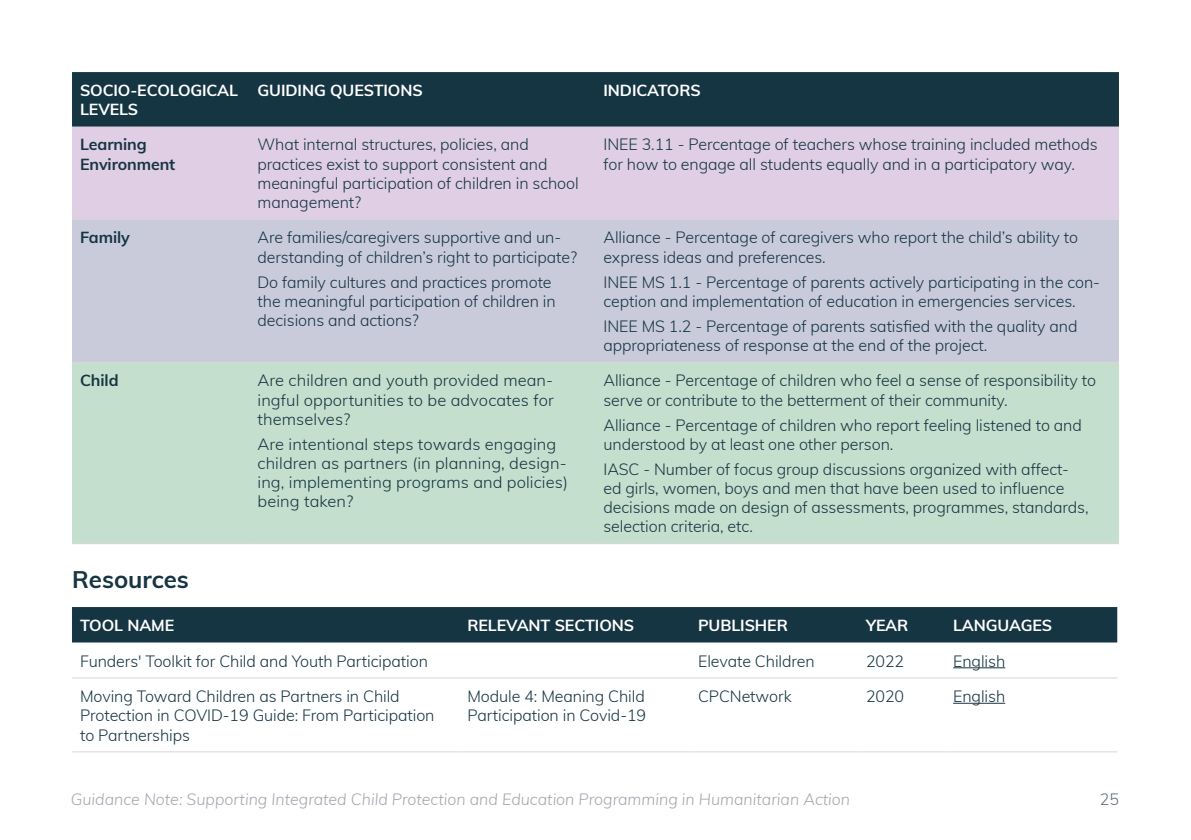
<style>
.page{position:relative;width:1191px;height:840px;background:#fff}
.page>*{position:absolute;margin:0;border:0;box-sizing:border-box;transform-origin:0 0}
.HEADER_LEVEL_3{font:700 24px "Muli";color:#163543}
.TABLE_Paragraph{font:300 16px/19.2px "Muli";letter-spacing:-.005em;color:#163543}
.TABLE_Paragraph-2{font:700 16px/19.2px "Muli";letter-spacing:-.005em;color:#fff}
.t1{font:italic 300 16px "Muli";color:#a2a6ae}
.TABLE_Paragraph-3{font:700 16px/19.2px "Muli";letter-spacing:-.005em;color:#163543}
.t2{font:300 16px "Muli";color:#616b77}
</style>
<div class="page">
<div style="left:72px;top:72px;width:1047px;height:55px;background:#163543"></div>
<div style="left:72px;top:127px;width:1047px;height:92px;background:#dfcee4"></div>
<div style="left:72px;top:220px;width:1047px;height:141px;background:#c9cbdb"></div>
<div style="left:72px;top:362px;width:1047px;height:181px;background:#c5dfce"></div>
<hr style="left:72px;top:219px;width:177px;height:1px;background:#d5d6d8">
<hr style="left:249px;top:219px;width:346px;height:1px;background:#d5d6d8">
<hr style="left:595px;top:219px;width:524px;height:1px;background:#d5d6d8">
<hr style="left:72px;top:361px;width:177px;height:1px;background:#d5d6d8">
<hr style="left:249px;top:361px;width:346px;height:1px;background:#d5d6d8">
<hr style="left:595px;top:361px;width:524px;height:1px;background:#d5d6d8">
<hr style="left:72px;top:543px;width:177px;height:1px;background:#d5d6d8">
<hr style="left:249px;top:543px;width:346px;height:1px;background:#d5d6d8">
<hr style="left:595px;top:543px;width:524px;height:1px;background:#d5d6d8">
<div style="left:72px;top:607px;width:1045px;height:35px;background:#163543"></div>
<hr style="left:72px;top:677px;width:387px;height:1px;background:#d5d6d8">
<hr style="left:459px;top:677px;width:231px;height:1px;background:#d5d6d8">
<hr style="left:690px;top:677px;width:168px;height:1px;background:#d5d6d8">
<hr style="left:858px;top:677px;width:87px;height:1px;background:#d5d6d8">
<hr style="left:945px;top:677px;width:172px;height:1px;background:#d5d6d8">
<hr style="left:72px;top:751px;width:387px;height:1px;background:#d5d6d8">
<hr style="left:459px;top:751px;width:231px;height:1px;background:#d5d6d8">
<hr style="left:690px;top:751px;width:168px;height:1px;background:#d5d6d8">
<hr style="left:858px;top:751px;width:87px;height:1px;background:#d5d6d8">
<hr style="left:945px;top:751px;width:172px;height:1px;background:#d5d6d8">
<hr style="left:953px;top:667px;width:52px;height:1px;background:#163543">
<hr style="left:953px;top:702px;width:52px;height:1px;background:#163543">
<p class="TABLE_Paragraph-2" style="left:80px;top:80px;width:160px">SOCIO-ECOLOGICAL<br>LEVELS</p>
<p class="TABLE_Paragraph-2" style="left:257px;top:80px;width:167px">GUIDING QUESTIONS</p>
<p class="TABLE_Paragraph-2" style="left:603px;top:80px;width:99px">INDICATORS</p>
<p class="TABLE_Paragraph-3" style="left:80px;top:134px;width:97px">Learning<br>Environment</p>
<p class="TABLE_Paragraph" style="left:257px;top:134px;width:323px">What internal structures, policies, and practices exist to support consistent and meaningful participation of children in school management?</p>
<p class="TABLE_Paragraph" style="left:603px;top:134px;width:495px">INEE 3.11 - Percentage of teachers whose training included methods for how to engage all students equally and in a participatory way.</p>
<p class="TABLE_Paragraph-3" style="left:80px;top:227px;width:51px">Family</p>
<p class="TABLE_Paragraph" style="left:257px;top:227px;width:321px">Are families/caregivers supportive and un&shy;derstanding of children’s right to participate?</p>
<p class="TABLE_Paragraph" style="left:257px;top:271px;width:300px">Do family cultures and practices promote the meaningful participation of children in decisions and actions?</p>
<p class="TABLE_Paragraph" style="left:603px;top:227px;width:476px">Alliance - Percentage of caregivers who report the child’s ability to express ideas and preferences.</p>
<p class="TABLE_Paragraph" style="left:603px;top:271px;width:498px">INEE MS 1.1 - Percentage of parents actively participating in the con&shy;ception and implementation of education in emergencies services.</p>
<p class="TABLE_Paragraph" style="left:603px;top:315px;width:475px">INEE MS 1.2 - Percentage of parents satisfied with the quality and appropriateness of response at the end of the project.</p>
<p class="TABLE_Paragraph-3" style="left:80px;top:370px;width:40px">Child</p>
<p class="TABLE_Paragraph" style="left:257px;top:370px;width:298px;text-align:justify">Are children and youth provided mean&shy;ingful opportunities to be advocates for themselves?</p>
<p class="TABLE_Paragraph" style="left:257px;top:433px;width:312px">Are intentional steps towards engaging children as partners (in planning, design&shy;ing, implementing programs and policies) being taken?</p>
<p class="TABLE_Paragraph" style="left:603px;top:370px;width:494px">Alliance - Percentage of children who feel a sense of responsibility to serve or contribute to the betterment of their community.</p>
<p class="TABLE_Paragraph" style="left:603px;top:414px;width:480px">Alliance - Percentage of children who report feeling listened to and understood by at least one other person.</p>
<p class="TABLE_Paragraph" style="left:603px;top:458px;width:486px">IASC - Number of focus group discussions organized with affect&shy;ed girls, women, boys and men that have been used to influence decisions made on design of assessments, programmes, standards, selection criteria, etc.</p>
<p class="HEADER_LEVEL_3" style="left:72px;top:561px;width:118px">Resources</p>
<p class="TABLE_Paragraph-2" style="left:80px;top:614px;width:96px">TOOL NAME</p>
<p class="TABLE_Paragraph-2" style="left:467px;top:614px;width:168px">RELEVANT SECTIONS</p>
<p class="TABLE_Paragraph-2" style="left:698px;top:614px;width:91px">PUBLISHER</p>
<p class="TABLE_Paragraph-2" style="left:866px;top:614px;width:44px">YEAR</p>
<p class="TABLE_Paragraph-2" style="left:953px;top:614px;width:101px">LANGUAGES</p>
<p class="TABLE_Paragraph" style="left:80px;top:650px;width:349px">Funders' Toolkit for Child and Youth Participation</p>
<p class="TABLE_Paragraph" style="left:698px;top:650px;width:118px">Elevate Children</p>
<p class="TABLE_Paragraph" style="left:866px;top:650px;width:40px">2022</p>
<p class="TABLE_Paragraph" style="left:953px;top:650px;width:54px">English</p>
<p class="TABLE_Paragraph" style="left:80px;top:685px;width:356px">Moving Toward Children as Partners in Child<br>Protection in COVID-19 Guide: From Participation to Partnerships</p>
<p class="TABLE_Paragraph" style="left:467px;top:685px;width:180px">Module 4: Meaning Child<br>Participation in Covid-19</p>
<p class="TABLE_Paragraph" style="left:698px;top:685px;width:95px">CPCNetwork</p>
<p class="TABLE_Paragraph" style="left:866px;top:685px;width:40px">2020</p>
<p class="TABLE_Paragraph" style="left:953px;top:685px;width:54px">English</p>
<p class="t1" style="left:71px;top:787px;width:780px">Guidance Note: Supporting Integrated Child Protection and Education Programming in Humanitarian Action</p>
<p class="t2" style="left:1099px;top:787px;width:21px">25</p>
</div>
